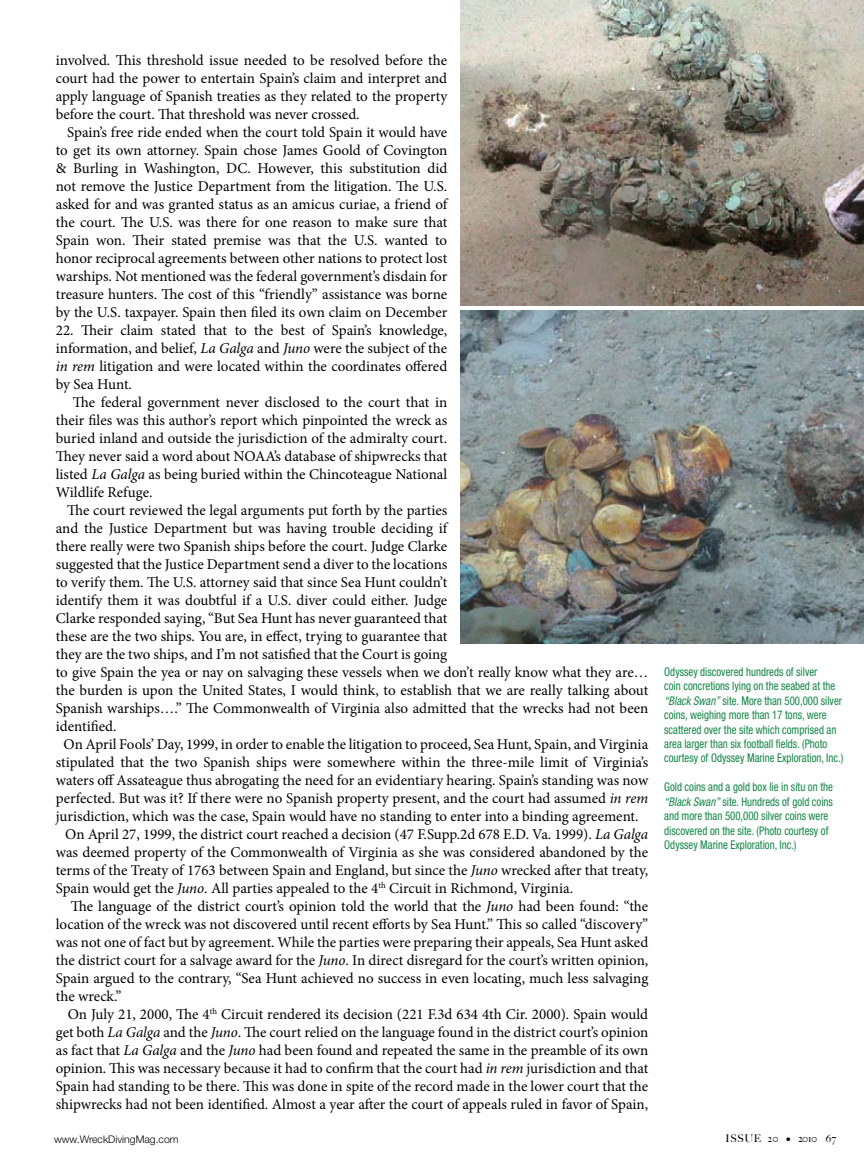
<style>
.page{position:relative;width:864px;height:1175px;background:#fff}
.page>*{position:absolute;margin:0;border:0;box-sizing:border-box;transform-origin:0 0}
.t1{font:15px/18px "Minion Pro";color:#000;text-align:justify}
.t2{font:condensed 12px/14.4px "Helvetica Neue";color:#128746;scale:.9 1}
.t3{font:300 10.5px "Helvetica Neue";color:#000}
.t4{font:500 10.5px "Big Caslon";letter-spacing:.06em;color:#000}
.s1{font-style:italic}
</style>
<div class="page">
<img style="left:461px;top:0;width:403px;height:305px">
<img style="left:461px;top:310px;width:403px;height:334px">
<p class="t1" style="left:56px;top:51px;width:393px">involved. This threshold issue needed to be resolved before the court had the power to entertain Spain’s claim and interpret and apply language of Spanish treaties as they related to the property before the court. That threshold was never crossed.</p>
<p class="t1" style="left:56px;top:123px;width:393px;text-indent:12px">Spain’s free ride ended when the court told Spain it would have to get its own attorney. Spain chose James Goold of Covington &amp; Burling in Washington, DC. However, this substitution did not remove the Justice Department from the litigation. The U.S. asked for and was granted status as an amicus curiae, a friend of the court. The U.S. was there for one reason to make sure that Spain won. Their stated premise was that the U.S. wanted to honor reciprocal agreements between other nations to protect lost warships. Not mentioned was the federal government’s disdain for treasure hunters. The cost of this “friendly” assistance was borne by the U.S. taxpayer. Spain then filed its own claim on December</p>
<p class="t1" style="left:56px;top:321px;width:393px">22. Their claim stated that to the best of Spain’s knowledge, information, and belief, <span class="s1">La Galga</span> and <span class="s1">Juno</span> were the subject of the <span class="s1">in rem</span> litigation and were located within the coordinates offered by Sea Hunt.</p>
<p class="t1" style="left:56px;top:393px;width:393px;text-indent:17px">The federal government never disclosed to the court that in their files was this author’s report which pinpointed the wreck as buried inland and outside the jurisdiction of the admiralty court.<br>They never said a word about NOAA’s database of shipwrecks that listed <span class="s1">La Galga</span> as being buried within the Chincoteague National Wildlife Refuge.</p>
<p class="t1" style="left:67px;top:501px;width:382px">The court reviewed the legal arguments put forth by the parties</p>
<p class="t1" style="left:56px;top:519px;width:393px">and the Justice Department but was having trouble deciding if</p>
<p class="t1" style="left:56px;top:537px;width:393px">there really were two Spanish ships before the court. Judge Clarke</p>
<p class="t1" style="left:56px;top:555px;width:393px">suggested that the Justice Department send a diver to the locations</p>
<p class="t1" style="left:56px;top:573px;width:393px">to verify them. The U.S. attorney said that since Sea Hunt couldn’t</p>
<p class="t1" style="left:56px;top:591px;width:393px">identify them it was doubtful if a U.S. diver could either. Judge</p>
<p class="t1" style="left:56px;top:609px;width:393px">Clarke responded saying, “But Sea Hunt has never guaranteed that</p>
<p class="t1" style="left:56px;top:627px;width:393px">these are the two ships. You are, in effect, trying to guarantee that</p>
<p class="t1" style="left:56px;top:645px;width:393px">they are the two ships, and I’m not satisfied that the Court is going</p>
<p class="t1" style="left:56px;top:663px;width:594px">to give Spain the yea or nay on salvaging these vessels when we don’t really know what they are…</p>
<p class="t1" style="left:56px;top:681px;width:594px">the burden is upon the United States, I would think, to establish that we are really talking about</p>
<p class="t1" style="left:56px;top:699px;width:594px">Spanish warships….” The Commonwealth of Virginia also admitted that the wrecks had not been</p>
<p class="t1" style="left:56px;top:717px;width:62px">identified.</p>
<p class="t1" style="left:64px;top:735px;width:586px">On April Fools’ Day, 1999, in order to enable the litigation to proceed, Sea Hunt, Spain, and Virginia</p>
<p class="t1" style="left:56px;top:753px;width:594px">stipulated that the two Spanish ships were somewhere within the three-mile limit of Virginia’s</p>
<p class="t1" style="left:56px;top:771px;width:594px">waters off Assateague thus abrogating the need for an evidentiary hearing. Spain’s standing was now</p>
<p class="t1" style="left:56px;top:789px;width:594px">perfected. But was it? If there were no Spanish property present, and the court had assumed <span class="s1">in rem</span></p>
<p class="t1" style="left:56px;top:807px;width:584px">jurisdiction, which was the case, Spain would have no standing to enter into a binding agreement.</p>
<p class="t1" style="left:65px;top:825px;width:585px">On April 27, 1999, the district court reached a decision (47 F.Supp.2d 678 E.D. Va. 1999). <span class="s1">La Galga</span></p>
<p class="t1" style="left:56px;top:843px;width:594px">was deemed property of the Commonwealth of Virginia as she was considered abandoned by the</p>
<p class="t1" style="left:56px;top:861px;width:594px">terms of the Treaty of 1763 between Spain and England, but since the <span class="s1">Juno</span> wrecked after that treaty,</p>
<p class="t1" style="left:56px;top:879px;width:519px">Spain would get the <span class="s1">Juno</span>. All parties appealed to the 4<sup>th</sup> Circuit in Richmond, Virginia.</p>
<p class="t1" style="left:71px;top:897px;width:579px">The language of the district court’s opinion told the world that the <span class="s1">Juno</span> had been found: “the</p>
<p class="t1" style="left:56px;top:915px;width:594px">location of the wreck was not discovered until recent efforts by Sea Hunt.” This so called “discovery”</p>
<p class="t1" style="left:56px;top:933px;width:594px">was not one of fact but by agreement. While the parties were preparing their appeals, Sea Hunt asked</p>
<p class="t1" style="left:56px;top:951px;width:594px">the district court for a salvage award for the <span class="s1">Juno</span>. In direct disregard for the court’s written opinion,</p>
<p class="t1" style="left:56px;top:969px;width:594px">Spain argued to the contrary, “Sea Hunt achieved no success in even locating, much less salvaging</p>
<p class="t1" style="left:56px;top:987px;width:67px">the wreck.”</p>
<p class="t1" style="left:68px;top:1005px;width:582px">On July 21, 2000, The 4<sup>th</sup> Circuit rendered its decision (221 F.3d 634 4th Cir. 2000). Spain would</p>
<p class="t1" style="left:56px;top:1023px;width:594px">get both <span class="s1">La Galga</span> and the <span class="s1">Juno</span>. The court relied on the language found in the district court’s opinion</p>
<p class="t1" style="left:56px;top:1041px;width:594px">as fact that <span class="s1">La Galga</span> and the <span class="s1">Juno</span> had been found and repeated the same in the preamble of its own</p>
<p class="t1" style="left:56px;top:1059px;width:594px">opinion. This was necessary because it had to confirm that the court had <span class="s1">in rem</span> jurisdiction and that</p>
<p class="t1" style="left:56px;top:1077px;width:594px">Spain had standing to be there. This was done in spite of the record made in the lower court that the</p>
<p class="t1" style="left:56px;top:1095px;width:594px">shipwrecks had not been identified. Almost a year after the court of appeals ruled in favor of Spain,</p>
<p class="t2" style="left:664px;top:664px;width:200px">Odyssey discovered hundreds of silver<br>coin concretions lying on the seabed at the <span class="s1">“Black Swan”</span> site. More than 500,000 silver coins, weighing more than 17 tons, were scattered over the site which comprised an area larger than six football fields. (Photo courtesy of Odyssey Marine Exploration, Inc.)</p>
<p class="t2" style="left:664px;top:779px;width:189px">Gold coins and a gold box lie in situ on the <span class="s1">“Black Swan”</span> site. Hundreds of gold coins and more than 500,000 silver coins were discovered on the site. (Photo courtesy of Odyssey Marine Exploration, Inc.)</p>
<p class="t3" style="left:54px;top:1132px;width:126px">www.WreckDivingMag.com</p>
<p class="t4" style="left:726px;top:1132px;width:112px">ISSUE 20 • 2010 67</p>
</div>
